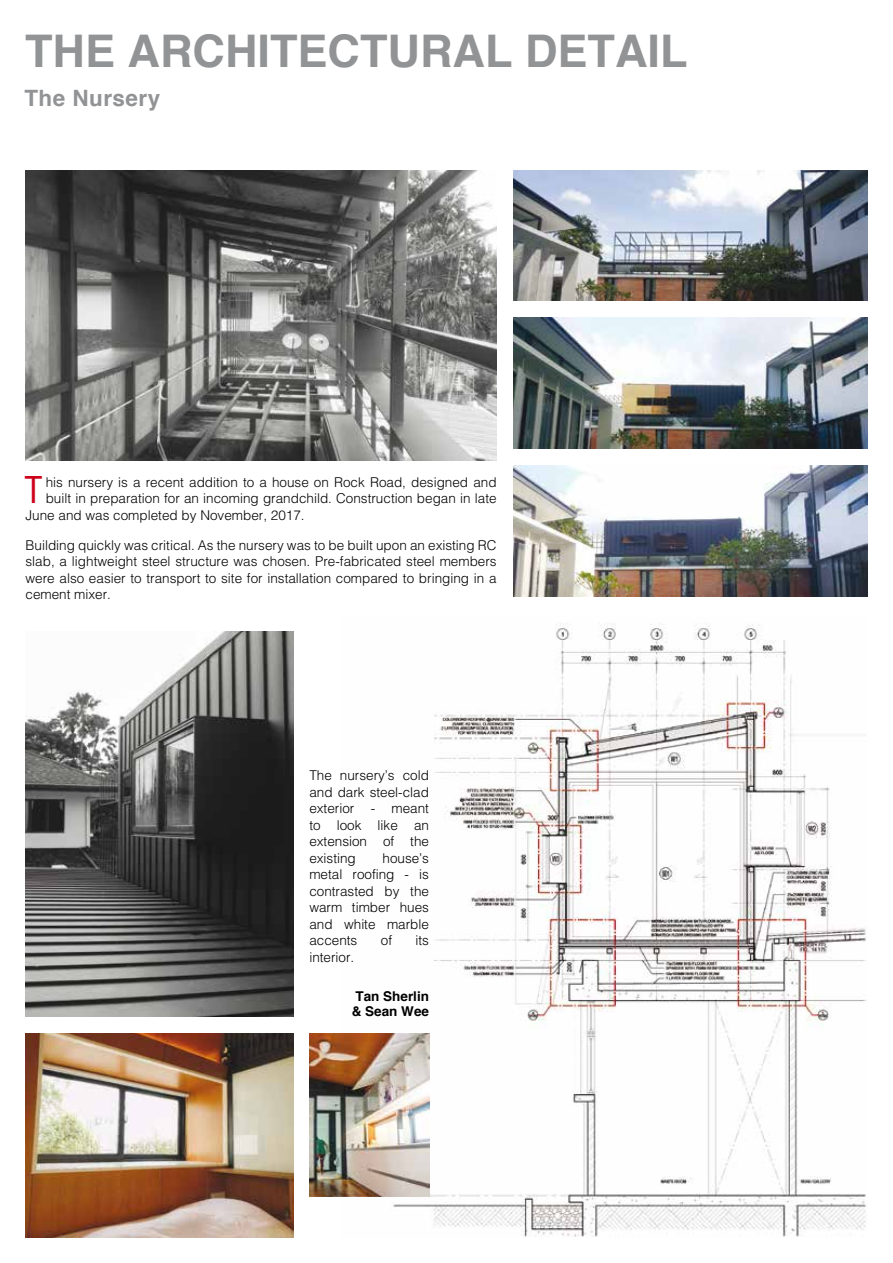
<style>
.page{position:relative;width:893px;height:1263px;background:#fff}
.page>*{position:absolute;margin:0;border:0;box-sizing:border-box;transform-origin:0 0}
.t1{font:700 45px "Helvetica";color:#929395}
.t2{font:condensed 36px "Helvetica";color:#cf001a}
.t3{font:700 22.5px "Helvetica";letter-spacing:.02em;color:#929395}
.t4{font:300 13.5px/16.5px "Helvetica";color:#000;text-align:justify}
.t5{font:700 13.5px/15px "Helvetica";color:#000}
</style>
<div class="page">
<img style="left:339px;top:623px;width:528px;height:614px">
<img style="left:26px;top:170px;width:471px;height:290px">
<img style="left:514px;top:170px;width:353px;height:131px">
<img style="left:514px;top:318px;width:353px;height:131px">
<img style="left:514px;top:466px;width:353px;height:130px">
<img style="left:26px;top:631px;width:267px;height:385px">
<img style="left:26px;top:1033px;width:267px;height:204px">
<img style="left:309px;top:1033px;width:120px;height:163px">
<p class="t1" style="left:25px;top:10px;width:664px">THE ARCHITECTURAL DETAIL</p>
<p class="t3" style="left:24px;top:78px;width:137px">The Nursery</p>
<p class="t2" style="left:24px;top:467px;width:19px">T</p>
<p class="t4" style="left:46px;top:473px;width:452px">his nursery is a recent addition to a house on Rock Road, designed and</p>
<p class="t4" style="left:46px;top:490px;width:452px">built in preparation for an incoming grandchild. Construction began in late</p>
<p class="t4" style="left:26px;top:506px;width:281px">June and was completed by November, 2017.</p>
<p class="t4" style="left:26px;top:536px;width:473px">Building quickly was critical. As the nursery was to be built upon an existing RC slab, a lightweight steel structure was chosen. Pre-fabricated steel members were also easier to transport to site for installation compared to bringing in a cement mixer.</p>
<p class="t4" style="left:309px;top:767px;width:121px">The nursery’s cold and dark steel-clad exterior - meant to look like an extension of the existing</p>
<p class="t4" style="left:309px;top:849px;width:121px;text-indent:73px">house’s metal roofing - is contrasted by the warm timber hues and white marble accents</p>
<p class="t4" style="left:381px;top:932px;width:13px">of</p>
<p class="t4" style="left:415px;top:932px;width:15px">its</p>
<p class="t4" style="left:309px;top:948px;width:47px">interior.</p>
<p class="t5" style="left:352px;top:988px;width:79px">Tan Sherlin &amp; Sean Wee</p>
</div>
